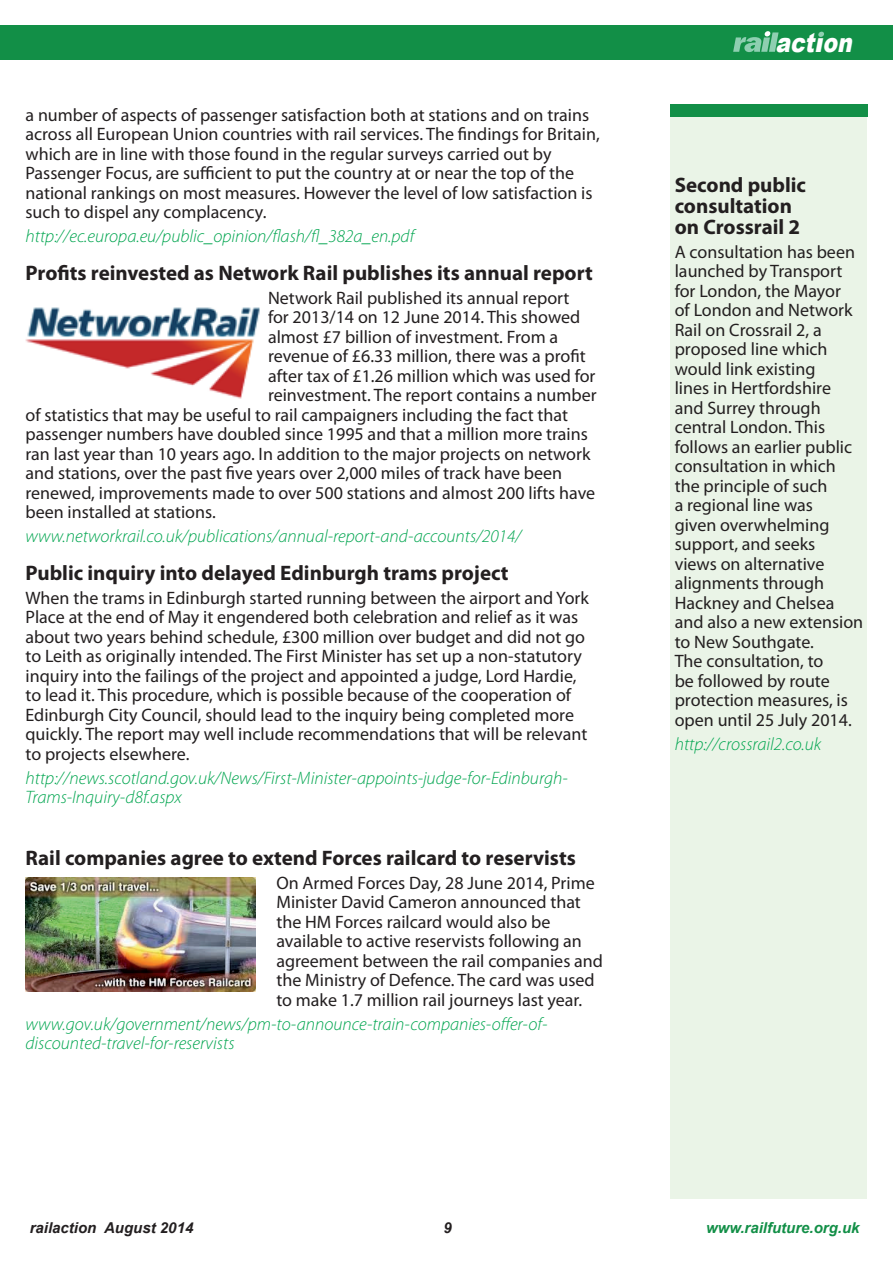
<style>
.page{position:relative;width:893px;height:1263px;background:#fff}
.page>*{position:absolute;margin:0;border:0;box-sizing:border-box;transform-origin:0 0}
.t1{font:italic 900 26.7px "Arial";color:#fff;scale:.81 1}
.t2{font:700 21px/21px "Myriad Pro";color:#231f20}
.t3{font:18px/19.5px "Myriad Pro";color:#231f20}
.t4{font:italic 300 18px/19.5px "Myriad Pro";color:#00a54f}
.t5{font:italic 700 15px "Arial";color:#231f20}
.t6{font:italic 700 15px "Arial";color:#128f47}
</style>
<div class="page">
<div style="left:0;top:26px;width:893px;height:34px;background:#128f47"></div>
<svg style="left:733px;top:31px;width:46px;height:21px"></svg>
<svg style="left:818px;top:32px;width:6px;height:5px"></svg>
<div style="left:670px;top:104px;width:197px;height:1095px;background:#eaf4e7"></div>
<div style="left:670px;top:104px;width:197px;height:13px;background:#128f47"></div>
<img style="left:26px;top:307px;width:234px;height:92px">
<img style="left:26px;top:878px;width:229px;height:114px">
<p class="t3" style="left:26px;top:105px;width:576px">a number of aspects of passenger satisfaction both at stations and on trains across all European Union countries with rail services. The findings for Britain, which are in line with those found in the regular surveys carried out by Passenger Focus, are sufficient to put the country at or near the top of the national rankings on most measures. However the level of low satisfaction is such to dispel any complacency.</p>
<p class="t4" style="left:26px;top:227px;width:390px">http://ec.europa.eu/public_opinion/flash/fl_382a_en.pdf</p>
<p class="t2" style="left:26px;top:262px;width:569px">Profits reinvested as Network Rail publishes its annual report</p>
<p class="t3" style="left:268px;top:288px;width:303px">Network Rail published its annual report</p>
<p class="t3" style="left:268px;top:307px;width:314px">for 2013/14 on 12 June 2014. This showed</p>
<p class="t3" style="left:268px;top:327px;width:292px">almost £7 billion of investment. From a</p>
<p class="t3" style="left:268px;top:346px;width:319px">revenue of £6.33 million, there was a profit</p>
<p class="t3" style="left:268px;top:366px;width:329px">after tax of £1.26 million which was used for</p>
<p class="t3" style="left:268px;top:385px;width:330px">reinvestment. The report contains a number</p>
<p class="t3" style="left:26px;top:405px;width:544px">of statistics that may be useful to rail campaigners including the fact that</p>
<p class="t3" style="left:26px;top:424px;width:564px">passenger numbers have doubled since 1995 and that a million more trains</p>
<p class="t3" style="left:26px;top:444px;width:566px">ran last year than 10 years ago. In addition to the major projects on network</p>
<p class="t3" style="left:26px;top:463px;width:538px">and stations, over the past five years over 2,000 miles of track have been</p>
<p class="t3" style="left:26px;top:483px;width:571px">renewed, improvements made to over 500 stations and almost 200 lifts have</p>
<p class="t3" style="left:26px;top:502px;width:192px">been installed at stations.</p>
<p class="t4" style="left:26px;top:527px;width:497px">www.networkrail.co.uk/publications/annual-report-and-accounts/2014/</p>
<p class="t2" style="left:26px;top:562px;width:485px">Public inquiry into delayed Edinburgh trams project</p>
<p class="t3" style="left:26px;top:588px;width:565px">When the trams in Edinburgh started running between the airport and York Place at the end of May it engendered both celebration and relief as it was about two years behind schedule, £300 million over budget and did not go to Leith as originally intended. The First Minister has set up a non-statutory inquiry into the failings of the project and appointed a judge, Lord Hardie, to lead it. This procedure, which is possible because of the cooperation of Edinburgh City Council, should lead to the inquiry being completed more quickly. The report may well include recommendations that will be relevant to projects elsewhere.</p>
<p class="t4" style="left:26px;top:768px;width:544px">http://news.scotland.gov.uk/News/First-Minister-appoints-judge-for-Edinburgh-<br>Trams-Inquiry-d8f.aspx</p>
<p class="t2" style="left:26px;top:847px;width:552px">Rail companies agree to extend Forces railcard to reservists</p>
<p class="t3" style="left:276px;top:873px;width:328px">On Armed Forces Day, 28 June 2014, Prime Minister David Cameron announced that the HM Forces railcard would also be available to active reservists following an agreement between the rail companies and the Ministry of Defence. The card was used to make 1.7 million rail journeys last year.</p>
<p class="t4" style="left:26px;top:1014px;width:523px">www.gov.uk/government/news/pm-to-announce-train-companies-offer-of&shy;discounted-travel-for-reservists</p>
<h1 class="t1" style="left:775px;top:23px;width:104px">action</h1>
<p class="t2" style="left:675px;top:174px;width:133px">Second public consultation on Crossrail 2</p>
<p class="t3" style="left:675px;top:242px;width:190px">A consultation has been launched by Transport for London, the Mayor<br>of London and Network<br>Rail on Crossrail 2, a proposed line which would link existing<br>lines in Hertfordshire and Surrey through central London. This follows an earlier public consultation in which the principle of such<br>a regional line was<br>given overwhelming support, and seeks<br>views on alternative alignments through<br>Hackney and Chelsea and also a new extension to New Southgate.<br>The consultation, to<br>be followed by route protection measures, is open until 25 July 2014.</p>
<p class="t4" style="left:675px;top:734px;width:148px">http://crossrail2.co.uk</p>
<p class="t5" style="left:30px;top:1218px;width:165px">railaction August 2014</p>
<p class="t5" style="left:444px;top:1218px;width:10px">9</p>
<p class="t6" style="left:706px;top:1218px;width:155px">www.railfuture.org.uk</p>
</div>
